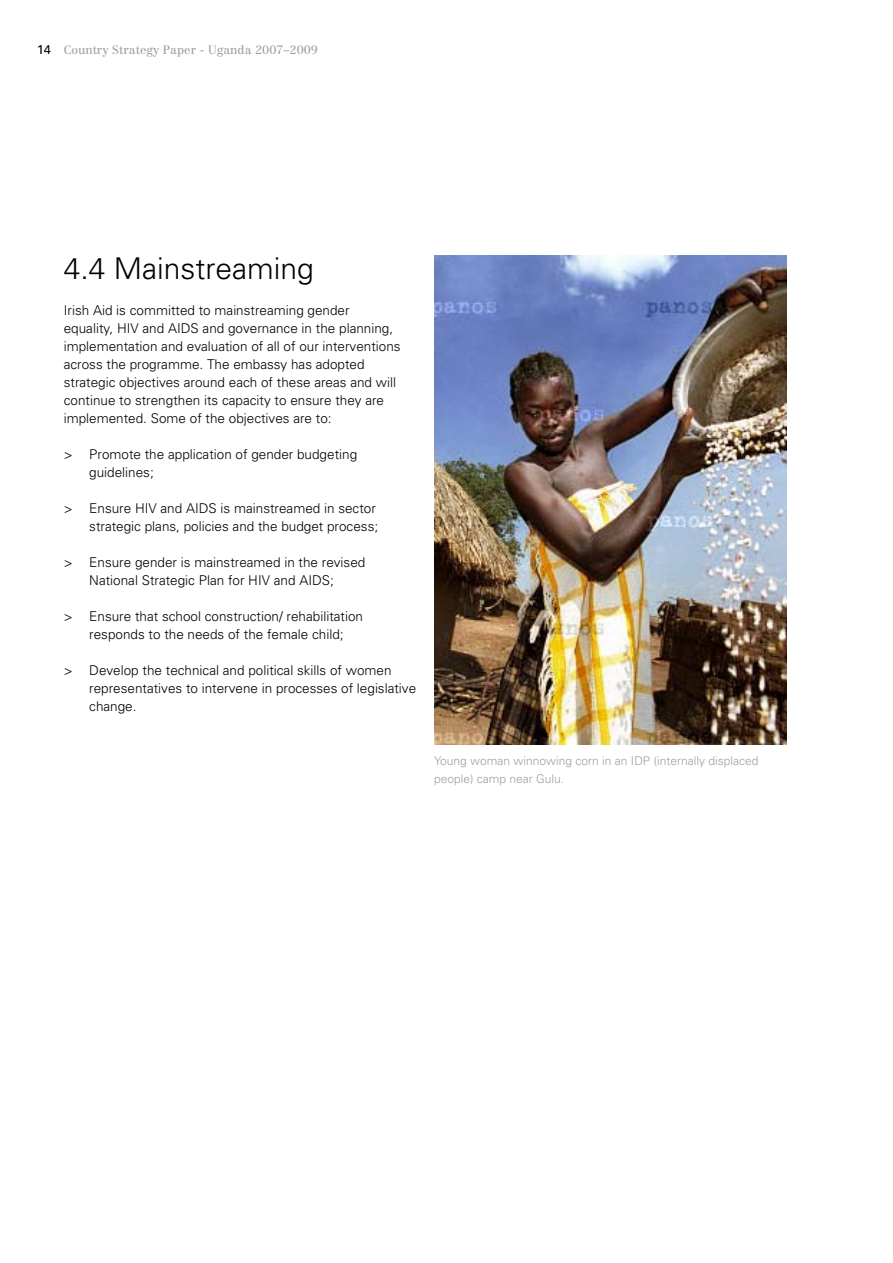
<style>
.page{position:relative;width:893px;height:1263px;background:#fff}
.page>*{position:absolute;margin:0;border:0;box-sizing:border-box;transform-origin:0 0}
.t1{font:300 30px "Univers";color:#000}
.t2{font:300 13.5px/18px "Univers";color:#000}
.t3{font:12.75px "Univers";color:#000}
.t4{font:300 12px/18px "Univers";color:#99a49c}
.t5{font:12px "Centennial LT Std";color:#99a49c}
</style>
<div class="page">
<img style="left:434px;top:255px;width:353px;height:489px">
<p class="t3" style="left:37px;top:42px;width:8px">14</p>
<p class="t5" style="left:64px;top:43px;width:256px">Country Strategy Paper - Uganda 2007–2009</p>
<h1 class="t1" style="left:64px;top:250px;width:252px">4.4 Mainstreaming</h1>
<p class="t2" style="left:64px;top:301px;width:338px">Irish Aid is committed to mainstreaming gender equality, HIV and AIDS and governance in the planning, implementation and evaluation of all of our interventions across the programme. The embassy has adopted strategic objectives around each of these areas and will continue to strengthen its capacity to ensure they are implemented. Some of the objectives are to:</p>
<p class="t2" style="left:89px;top:445px;width:269px">Promote the application of gender budgeting guidelines;</p>
<p class="t2" style="left:89px;top:499px;width:290px">Ensure HIV and AIDS is mainstreamed in sector strategic plans, policies and the budget process;</p>
<p class="t2" style="left:89px;top:553px;width:278px">Ensure gender is mainstreamed in the revised<br>National Strategic Plan for HIV and AIDS;</p>
<p class="t2" style="left:89px;top:607px;width:275px">Ensure that school construction/ rehabilitation responds to the needs of the female child;</p>
<p class="t2" style="left:89px;top:661px;width:328px">Develop the technical and political skills of women representatives to intervene in processes of legislative change.</p>
<p class="t2" style="left:64px;top:445px;width:10px">&gt;</p>
<p class="t2" style="left:64px;top:499px;width:10px">&gt;</p>
<p class="t2" style="left:64px;top:553px;width:10px">&gt;</p>
<p class="t2" style="left:64px;top:607px;width:10px">&gt;</p>
<p class="t2" style="left:64px;top:661px;width:10px">&gt;</p>
<p class="t4" style="left:434px;top:752px;width:326px">Young woman winnowing corn in an IDP (internally displaced people) camp near Gulu.</p>
</div>
